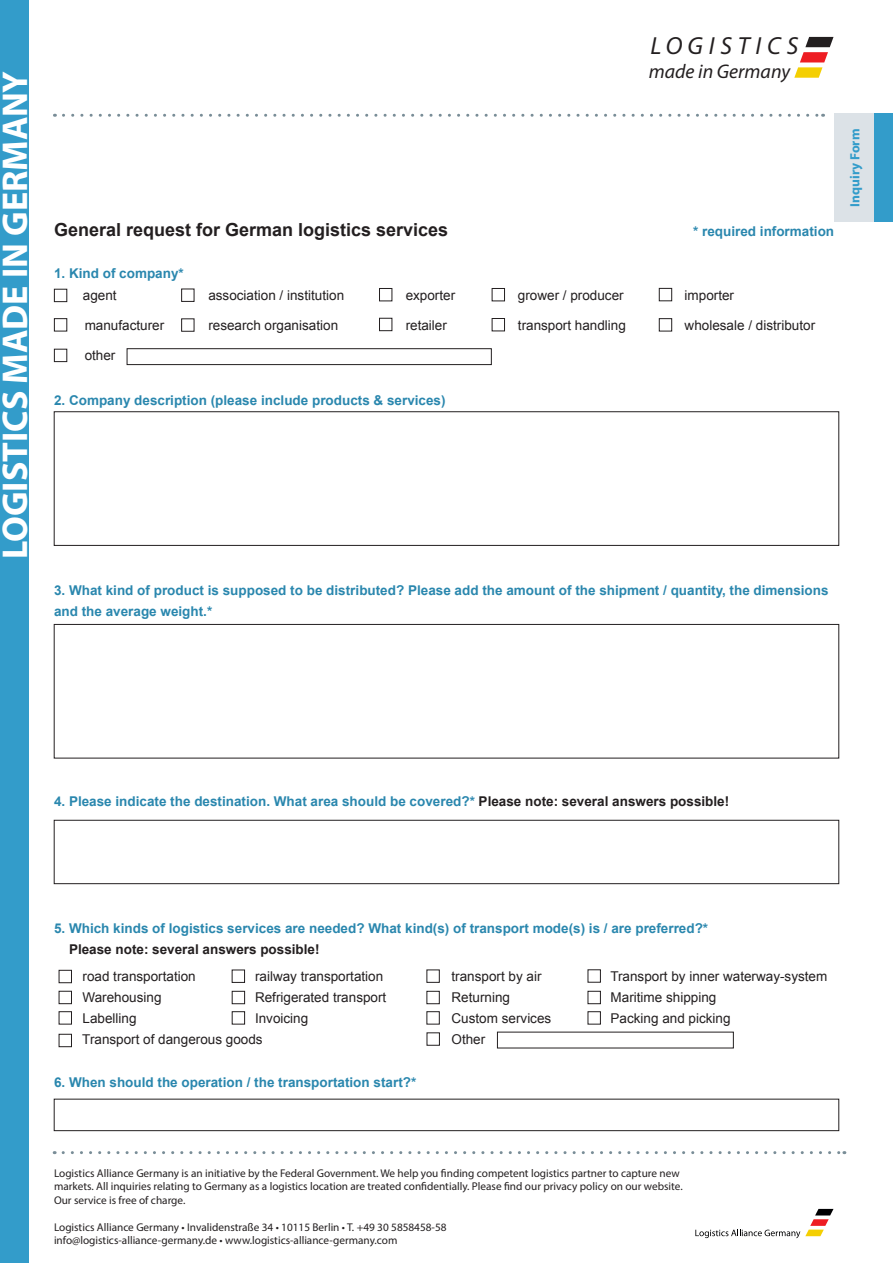
<style>
.page{position:relative;width:893px;height:1263px;background:#fff}
.page>*{position:absolute;margin:0;border:0;box-sizing:border-box;transform-origin:0 0}
.t1{font:700 36px "Myriad Pro";color:#fff}
.t2{font:italic 24.75px "Myriad Pro";letter-spacing:.235em;color:#231f20}
.t3{font:italic 19.8px "Myriad Pro";color:#231f20}
.Überschrift_2{font:700 18px "Arial";color:#231f20}
.Fließtext{font:700 13.5px/21px "Arial";color:#2a87ae}
.Fließtext-2{font:13.5px "Arial";color:#231f20}
.t4{font:700 13.5px "Myriad Pro";color:#339cca}
.t5{font:11.25px/13.5px "Myriad Pro";color:#231f20}
.s1{color:#231f20}
</style>
<div class="page">
<div style="left:0;top:1px;width:28px;height:1262px;background:#339cca"></div>
<svg style="left:63px;top:114px;width:761px;height:3px"></svg>
<svg style="left:63px;top:1151px;width:782px;height:3px"></svg>
<div style="left:874px;top:114px;width:19px;height:108px;background:#339cca"></div>
<div style="left:834px;top:114px;width:40px;height:108px;background:#dce2e7"></div>
<svg style="left:695px;top:1209px;width:138px;height:29px"></svg>
<svg style="left:794px;top:37px;width:39px;height:41px"></svg>
<div style="left:54px;top:411px;width:785px;height:135px;border:1px solid #231f20"></div>
<div style="left:54px;top:624px;width:785px;height:134px;border:1px solid #231f20"></div>
<div style="left:54px;top:820px;width:785px;height:64px;border:1px solid #231f20"></div>
<div style="left:54px;top:1099px;width:785px;height:32px;border:1px solid #231f20"></div>
<div style="left:54px;top:289px;width:13px;height:13px;border:1px solid #231f20"></div>
<div style="left:181px;top:289px;width:13px;height:13px;border:1px solid #231f20"></div>
<div style="left:181px;top:318px;width:13px;height:14px;border:1px solid #231f20"></div>
<div style="left:379px;top:288px;width:13px;height:13px;border:1px solid #231f20"></div>
<div style="left:379px;top:318px;width:13px;height:13px;border:1px solid #231f20"></div>
<div style="left:492px;top:288px;width:13px;height:13px;border:1px solid #231f20"></div>
<div style="left:659px;top:288px;width:13px;height:13px;border:1px solid #231f20"></div>
<div style="left:659px;top:318px;width:13px;height:13px;border:1px solid #231f20"></div>
<div style="left:492px;top:318px;width:13px;height:13px;border:1px solid #231f20"></div>
<div style="left:54px;top:318px;width:13px;height:13px;border:1px solid #231f20"></div>
<div style="left:54px;top:349px;width:13px;height:13px;border:1px solid #231f20"></div>
<div style="left:127px;top:348px;width:365px;height:17px;border:1px solid #231f20"></div>
<div style="left:59px;top:970px;width:13px;height:13px;border:1px solid #231f20"></div>
<div style="left:59px;top:991px;width:13px;height:13px;border:1px solid #231f20"></div>
<div style="left:59px;top:1011px;width:13px;height:13px;border:1px solid #231f20"></div>
<div style="left:59px;top:1034px;width:13px;height:13px;border:1px solid #231f20"></div>
<div style="left:232px;top:969px;width:13px;height:14px;border:1px solid #231f20"></div>
<div style="left:232px;top:991px;width:13px;height:13px;border:1px solid #231f20"></div>
<div style="left:232px;top:1011px;width:13px;height:13px;border:1px solid #231f20"></div>
<div style="left:426px;top:969px;width:14px;height:14px;border:1px solid #231f20"></div>
<div style="left:426px;top:991px;width:14px;height:13px;border:1px solid #231f20"></div>
<div style="left:426px;top:1011px;width:14px;height:13px;border:1px solid #231f20"></div>
<div style="left:427px;top:1032px;width:13px;height:14px;border:1px solid #231f20"></div>
<div style="left:588px;top:991px;width:13px;height:13px;border:1px solid #231f20"></div>
<div style="left:588px;top:1011px;width:13px;height:13px;border:1px solid #231f20"></div>
<h1 class="t1" style="left:-9px;top:559px;width:490px;rotate:-90deg">LOGISTICS MADE IN GERMANY</h1>
<h2 class="t2" style="left:650px;top:30px;width:150px">LOGISTICS</h2>
<h3 class="t3" style="left:649px;top:59px;width:143px">made in Germany</h3>
<p class="Überschrift_2" style="left:54px;top:217px;width:396px">General request for German logistics services</p>
<p class="Fließtext" style="left:54px;top:263px;width:131px">1. Kind of company*</p>
<p class="Fließtext" style="left:693px;top:221px;width:143px">* required information</p>
<p class="Fließtext-2" style="left:83px;top:286px;width:35px">agent</p>
<p class="Fließtext-2" style="left:208px;top:286px;width:137px">association / institution</p>
<p class="Fließtext-2" style="left:406px;top:286px;width:51px">exporter</p>
<p class="Fließtext-2" style="left:518px;top:286px;width:107px">grower / producer</p>
<p class="Fließtext-2" style="left:85px;top:316px;width:81px">manufacturer</p>
<p class="Fließtext-2" style="left:208px;top:316px;width:131px">research organisation</p>
<p class="Fließtext-2" style="left:406px;top:316px;width:43px">retailer</p>
<p class="Fließtext-2" style="left:518px;top:316px;width:110px">transport handling</p>
<p class="Fließtext-2" style="left:685px;top:316px;width:132px">wholesale / distributor</p>
<p class="Fließtext-2" style="left:85px;top:346px;width:32px">other</p>
<p class="Fließtext-2" style="left:685px;top:286px;width:51px">importer</p>
<p class="Fließtext" style="left:54px;top:390px;width:393px">2. Company description (please include products &amp; services)</p>
<p class="t4" style="left:846px;top:207px;width:79px;rotate:-90deg">Inquiry Form</p>
<p class="Fließtext" style="left:54px;top:580px;width:776px">3. What kind of product is supposed to be distributed? Please add the amount of the shipment / quantity, the dimensions and the average weight.*</p>
<p class="Fließtext" style="left:54px;top:791px;width:677px">4. Please indicate the destination. What area should be covered?* <span class="s1">Please note: several answers possible!</span></p>
<p class="Fließtext" style="left:69px;top:918px;width:641px;text-indent:-15px">5. Which kinds of logistics services are needed? What kind(s) of transport mode(s) is / are preferred?*<br><span class="s1">Please note: several answers possible!</span></p>
<p class="Fließtext-2" style="left:83px;top:967px;width:115px">road transportation</p>
<p class="Fließtext-2" style="left:255px;top:967px;width:130px">railway transportation</p>
<p class="Fließtext-2" style="left:452px;top:967px;width:92px">transport by air</p>
<p class="Fließtext-2" style="left:610px;top:967px;width:219px">Transport by inner waterway-system</p>
<p class="Fließtext-2" style="left:83px;top:988px;width:81px">Warehousing</p>
<p class="Fließtext-2" style="left:255px;top:988px;width:133px">Refrigerated transport</p>
<p class="Fließtext-2" style="left:452px;top:988px;width:60px">Returning</p>
<p class="Fließtext-2" style="left:611px;top:988px;width:107px">Maritime shipping</p>
<p class="Fließtext-2" style="left:83px;top:1009px;width:56px">Labelling</p>
<p class="Fließtext-2" style="left:255px;top:1009px;width:55px">Invoicing</p>
<p class="Fließtext-2" style="left:452px;top:1009px;width:101px">Custom services</p>
<p class="Fließtext-2" style="left:611px;top:1009px;width:122px">Packing and picking</p>
<p class="Fließtext-2" style="left:82px;top:1030px;width:182px">Transport of dangerous goods</p>
<p class="Fließtext-2" style="left:452px;top:1030px;width:35px">Other</p>
<p class="Fließtext" style="left:54px;top:1071px;width:364px">6. When should the operation / the transportation start?*</p>
<p class="t5" style="left:54px;top:1166px;width:630px">Logistics Alliance Germany is an initiative by the Federal Government. We help you finding competent logistics partner to capture new markets. All inquiries relating to Germany as a logistics location are treated confidentially. Please find our privacy policy on our website.<br>Our service is free of charge.</p>
<p class="t5" style="left:54px;top:1220px;width:394px">Logistics Alliance Germany • Invalidenstraße 34 • 10115 Berlin • T. +49 30 5858458-58 info@logistics-alliance-germany.de • www.logistics-alliance-germany.com</p>
</div>
